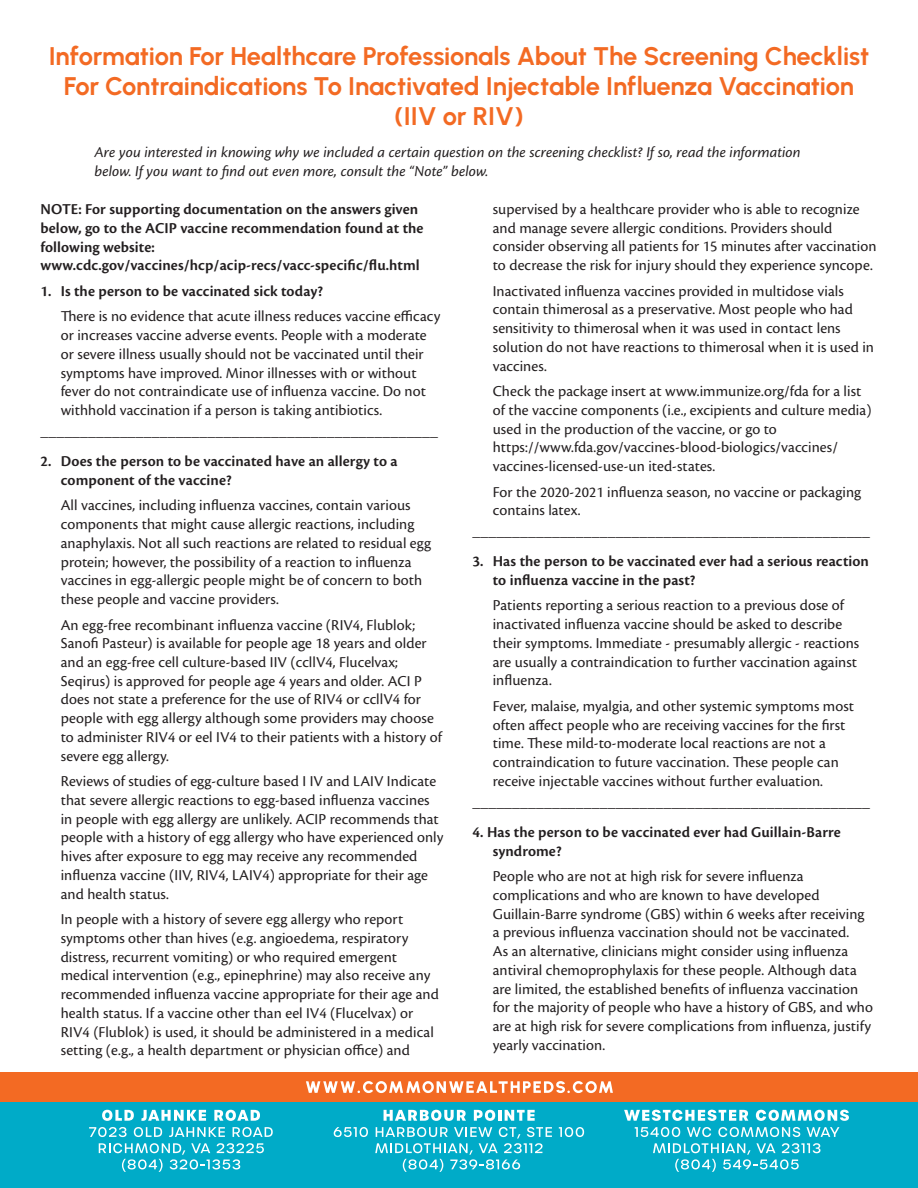
<style>
.page{position:relative;width:918px;height:1188px;background:#fff}
.page>*{position:absolute;margin:0;border:0;box-sizing:border-box;transform-origin:0 0}
.t1{font:700 25.5px/30px "Urbanist";letter-spacing:-.01em;color:#f36a23;text-align:center}
.t2{font:15.75px/18.8px "Cronos Pro";letter-spacing:.005em;color:#231f20}
.t3{font:600 15.75px/18.8px "Cronos Pro";letter-spacing:.005em;color:#231f20}
.t4{font:italic 15.75px/18.8px "Cronos Pro";color:#231f20}
</style>
<div class="page">
<div style="left:0;top:1072px;width:918px;height:116px;background:#f36a23"></div>
<div style="left:0;top:1102px;width:918px;height:86px;background:#00abc8"></div>
<svg style="left:102px;top:1110px;width:32px;height:11px"></svg>
<svg style="left:141px;top:1110px;width:65px;height:11px"></svg>
<svg style="left:214px;top:1110px;width:46px;height:11px"></svg>
<svg style="left:89px;top:1127px;width:38px;height:10px"></svg>
<svg style="left:134px;top:1127px;width:28px;height:10px"></svg>
<svg style="left:169px;top:1127px;width:56px;height:10px"></svg>
<svg style="left:233px;top:1127px;width:40px;height:10px"></svg>
<svg style="left:99px;top:1143px;width:165px;height:29px"></svg>
<svg style="left:384px;top:1110px;width:82px;height:11px"></svg>
<svg style="left:474px;top:1110px;width:61px;height:11px"></svg>
<svg style="left:334px;top:1127px;width:34px;height:10px"></svg>
<svg style="left:559px;top:1127px;width:25px;height:10px"></svg>
<svg style="left:375px;top:1127px;width:177px;height:45px"></svg>
<svg style="left:624px;top:1110px;width:124px;height:11px"></svg>
<svg style="left:756px;top:1110px;width:93px;height:11px"></svg>
<svg style="left:635px;top:1127px;width:45px;height:10px"></svg>
<svg style="left:687px;top:1127px;width:24px;height:10px"></svg>
<svg style="left:718px;top:1127px;width:82px;height:10px"></svg>
<svg style="left:807px;top:1127px;width:32px;height:10px"></svg>
<svg style="left:653px;top:1143px;width:168px;height:29px"></svg>
<svg style="left:306px;top:1081px;width:307px;height:12px"></svg>
<h1 class="t1" style="left:49px;top:40px;width:822px">Information For Healthcare Professionals About The Screening Checklist<br>For Contraindications To Inactivated Injectable Influenza Vaccination (IIV or RIV)</h1>
<p class="t4" style="left:94px;top:143px;width:708px">Are you interested in knowing why we included a certain question on the screening checklist? If so, read the information below. If you want to find out even more, consult the “Note” below.</p>
<p class="t3" style="left:40px;top:200px;width:385px">NOTE: For supporting documentation on the answers given below, go to the ACIP vaccine recommendation found at the following website: www.cdc.gov/vaccines/hcp/acip-recs/vacc-specific/flu.html</p>
<p class="t3" style="left:40px;top:282px;width:284px">1. Is the person to be vaccinated sick today?</p>
<p class="t2" style="left:61px;top:307px;width:381px">There is no evidence that acute illness reduces vaccine efficacy or increases vaccine adverse events. People with a moderate or severe illness usually should not be vaccinated until their symptoms have improved. Minor illnesses with or without fever do not contraindicate use of influenza vaccine. Do not withhold vaccination if a person is taking antibiotics.</p>
<p class="t2" style="left:40px;top:422px;width:399px">__________________________________________________</p>
<p class="t3" style="left:61px;top:452px;width:338px;text-indent:-20px">2. Does the person to be vaccinated have an allergy to a component of the vaccine?</p>
<p class="t2" style="left:61px;top:496px;width:372px">All vaccines, including influenza vaccines, contain various components that might cause allergic reactions, including anaphylaxis. Not all such reactions are related to residual egg protein; however, the possibility of a reaction to influenza vaccines in egg-allergic people might be of concern to both these people and vaccine providers.</p>
<p class="t2" style="left:61px;top:615px;width:383px">An egg-free recombinant influenza vaccine (RIV4, Flublok; Sanofi Pasteur) is available for people age 18 years and older and an egg-free cell culture-based IIV (ccllV4, Flucelvax; Seqirus) is approved for people age 4 years and older. ACI P does not state a preference for the use of RIV4 or ccllV4 for people with egg allergy although some providers may choose to administer RIV4 or eel IV4 to their patients with a history of severe egg allergy.</p>
<p class="t2" style="left:61px;top:772px;width:384px">Reviews of studies of egg-culture based I IV and LAIV Indicate that severe allergic reactions to egg-based influenza vaccines in people with egg allergy are unlikely. ACIP recommends that people with a history of egg allergy who have experienced only hives after exposure to egg may receive any recommended influenza vaccine (IIV, RIV4, LAIV4) appropriate for their age and health status.</p>
<p class="t2" style="left:61px;top:910px;width:380px">In people with a history of severe egg allergy who report symptoms other than hives (e.g. angioedema, respiratory distress, recurrent vomiting) or who required emergent medical intervention (e.g., epinephrine) may also receive any recommended influenza vaccine appropriate for their age and health status. If a vaccine other than eel IV4 (Flucelvax) or RIV4 (Flublok) is used, it should be administered in a medical setting (e.g., a health department or physician office) and</p>
<p class="t2" style="left:493px;top:200px;width:385px">supervised by a healthcare provider who is able to recognize and manage severe allergic conditions. Providers should consider observing all patients for 15 minutes after vaccination to decrease the risk for injury should they experience syncope.</p>
<p class="t2" style="left:493px;top:281px;width:383px">Inactivated influenza vaccines provided in multidose vials contain thimerosal as a preservative. Most people who had sensitivity to thimerosal when it was used in contact lens solution do not have reactions to thimerosal when it is used in vaccines.</p>
<p class="t2" style="left:493px;top:382px;width:380px">Check the package insert at www.immunize.org/fda for a list of the vaccine components (i.e., excipients and culture media) used in the production of the vaccine, or go to https://www.fda.gov/vaccines-blood-biologics/vaccines/ vaccines-licensed-use-un ited-states.</p>
<p class="t2" style="left:493px;top:482px;width:370px">For the 2020-2021 influenza season, no vaccine or packaging contains latex.</p>
<p class="t2" style="left:473px;top:522px;width:399px">__________________________________________________</p>
<p class="t3" style="left:493px;top:552px;width:378px;text-indent:-20px">3. Has the person to be vaccinated ever had a serious reaction to influenza vaccine in the past?</p>
<p class="t2" style="left:493px;top:596px;width:368px">Patients reporting a serious reaction to a previous dose of inactivated influenza vaccine should be asked to describe their symptoms. Immediate - presumably allergic - reactions are usually a contraindication to further vaccination against influenza.</p>
<p class="t2" style="left:493px;top:697px;width:363px">Fever, malaise, myalgia, and other systemic symptoms most often affect people who are receiving vaccines for the first time. These mild-to-moderate local reactions are not a contraindication to future vaccination. These people can receive injectable vaccines without further evaluation.</p>
<p class="t2" style="left:473px;top:793px;width:399px">__________________________________________________</p>
<p class="t3" style="left:493px;top:823px;width:350px;text-indent:-20px">4. Has the person to be vaccinated ever had Guillain-Barre syndrome?</p>
<p class="t2" style="left:493px;top:867px;width:382px">People who are not at high risk for severe influenza complications and who are known to have developed Guillain-Barre syndrome (GBS) within 6 weeks after receiving a previous influenza vaccination should not be vaccinated.<br>As an alternative, clinicians might consider using influenza antiviral chemoprophylaxis for these people. Although data are limited, the established benefits of influenza vaccination for the majority of people who have a history of GBS, and who are at high risk for severe complications from influenza, justify yearly vaccination.</p>
</div>
